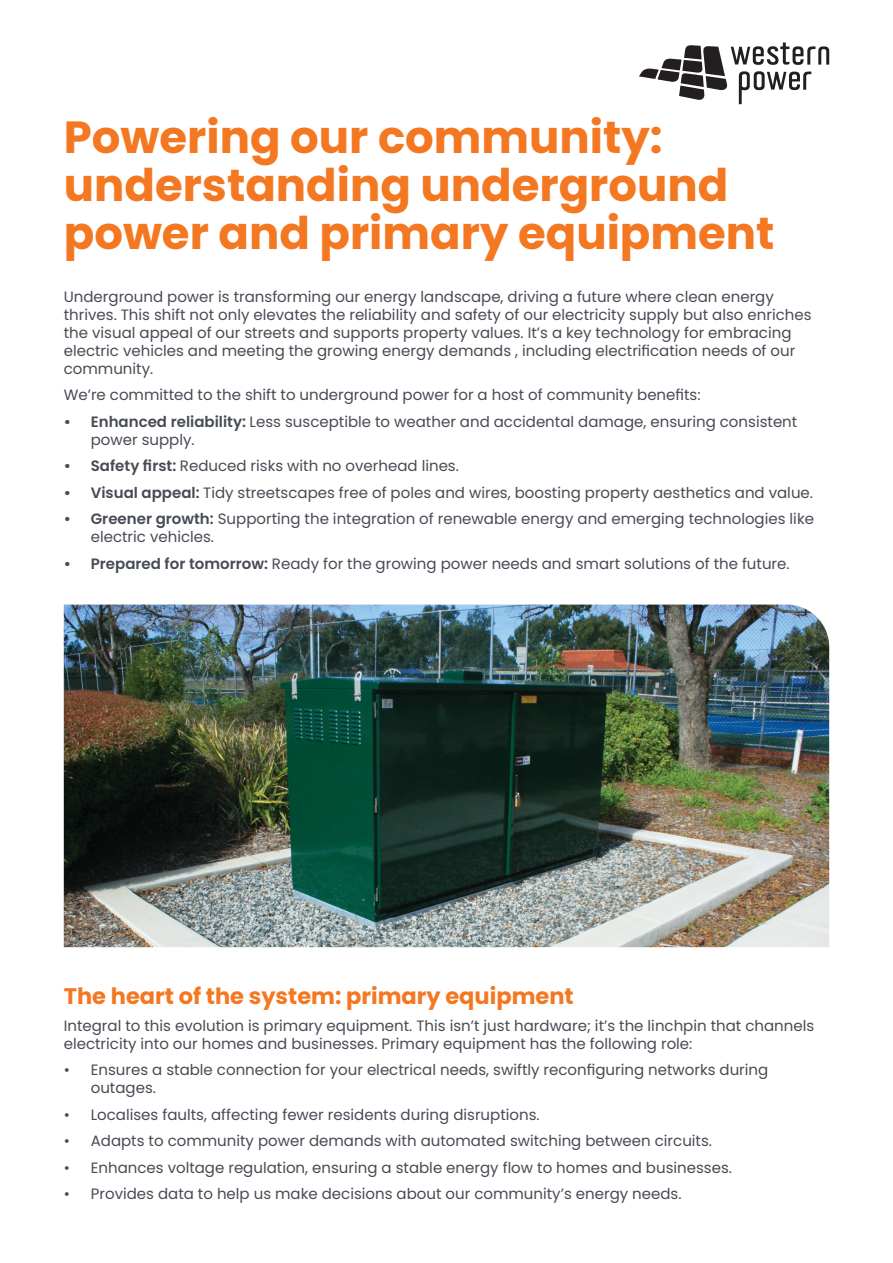
<style>
.page{position:relative;width:893px;height:1263px;background:#fff}
.page>*{position:absolute;margin:0;border:0;box-sizing:border-box;transform-origin:0 0}
.t1{font:700 45px/48px "Poppins";color:#f47721}
.t2{font:700 22.5px "Poppins";color:#f47721}
.t3{font:15px/18px "Poppins";color:#464b54}
.s1{font-style:inherit}
.s2{font-weight:600}
</style>
<div class="page">
<svg style="left:639px;top:43px;width:190px;height:61px"></svg>
<img style="left:64px;top:604px;width:765px;height:343px">
<p class="t1" style="left:64px;top:113px;width:712px">Powering our community: <span class="s1">u</span>nderstanding underground power and primary equipment</p>
<p class="t3" style="left:64px;top:288px;width:749px">Underground power is transforming our energy landscape, driving a future where clean energy thrives. This shift not only elevates the reliability and safety of our electricity supply but also enriches the visual appeal of our streets and supports property values. It’s a key technology for embracing electric vehicles and meeting the growing energy demands , including electrification needs of our community.</p>
<p class="t3" style="left:64px;top:386px;width:638px">We’re committed to the shift to underground power for a host of community benefits:</p>
<p class="t3" style="left:91px;top:413px;width:708px;text-indent:-27px"><span class="s2">• Enhanced reliability:</span> Less susceptible to weather and accidental damage, ensuring consistent power supply.</p>
<p class="t3" style="left:64px;top:457px;width:397px"><span class="s2">• Safety first:</span> Reduced risks with no overhead lines.</p>
<p class="t3" style="left:64px;top:484px;width:751px"><span class="s2">• Visual appeal:</span> Tidy streetscapes free of poles and wires, boosting property aesthetics and value.</p>
<p class="t3" style="left:91px;top:510px;width:725px;text-indent:-27px"><span class="s2">• Greener growth:</span> Supporting the integration of renewable energy and emerging technologies like electric vehicles.</p>
<p class="t3" style="left:64px;top:555px;width:727px"><span class="s2">• Prepared for tomorrow:</span> Ready for the growing power needs and smart solutions of the future.</p>
<p class="t2" style="left:64px;top:983px;width:511px">The heart of the system: primary equipment</p>
<p class="t3" style="left:64px;top:1016px;width:752px">Integral to this evolution is primary equipment. This isn’t just hardware; it’s the linchpin that channels electricity into our homes and businesses. Primary equipment has the following role:</p>
<p class="t3" style="left:91px;top:1061px;width:679px;text-indent:-27px">• Ensures a stable connection for your electrical needs, swiftly reconfiguring networks during outages.</p>
<p class="t3" style="left:64px;top:1105px;width:477px">• Localises faults, affecting fewer residents during disruptions.</p>
<p class="t3" style="left:64px;top:1132px;width:650px">• Adapts to community power demands with automated switching between circuits.</p>
<p class="t3" style="left:64px;top:1158px;width:670px">• Enhances voltage regulation, ensuring a stable energy flow to homes and businesses.</p>
<p class="t3" style="left:64px;top:1185px;width:619px">• Provides data to help us make decisions about our community’s energy needs.</p>
</div>
